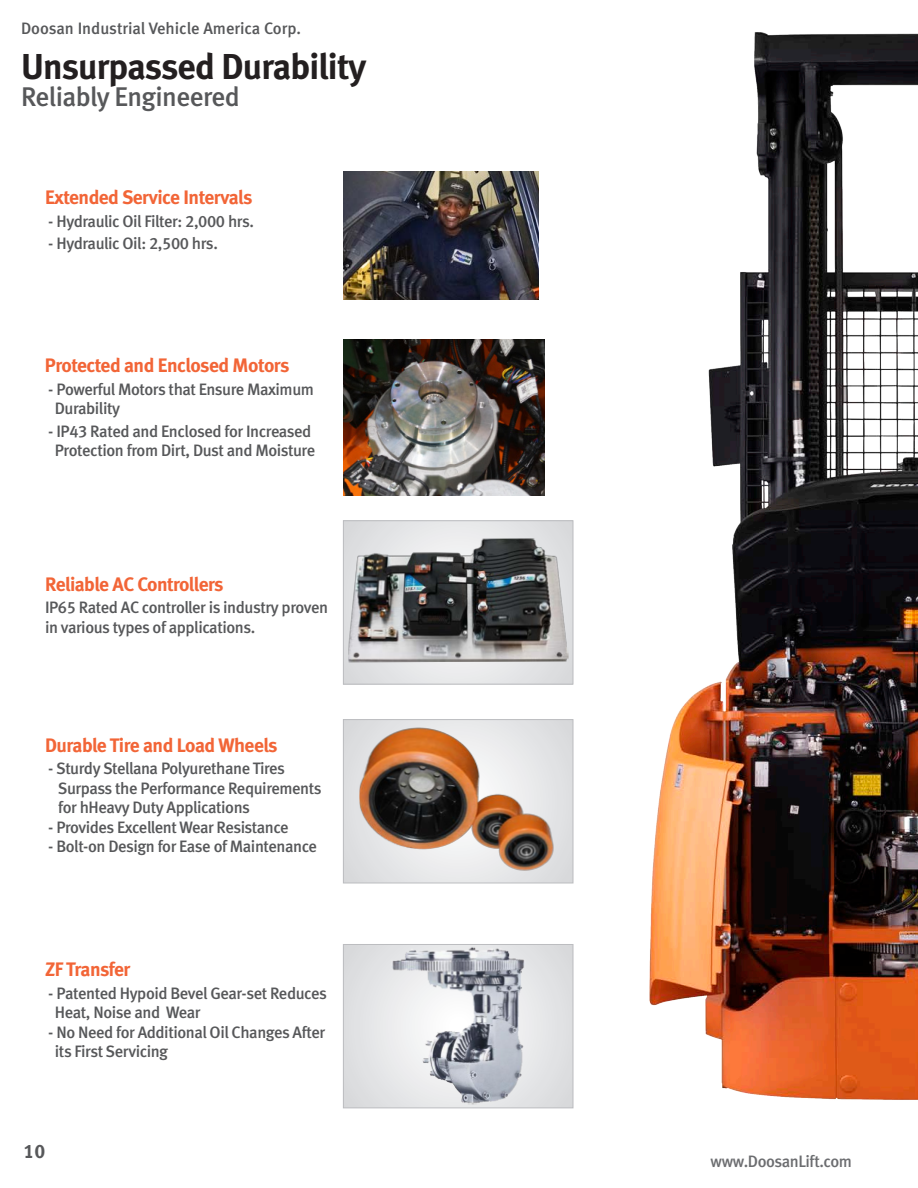
<style>
.page{position:relative;width:918px;height:1188px;background:#fff}
.page>*{position:absolute;margin:0;border:0;box-sizing:border-box;transform-origin:0 0}
.t1{font:36px "Meta Bold LF";letter-spacing:-.02em;color:#231f20}
.t2{font:27px "Meta Medium LF";letter-spacing:-.02em;color:#57585a}
.t3{font:19.5px "Meta Bold LF";letter-spacing:-.025em;color:#f26537}
.t4{font:19.5px "Meta Bold LF";color:#57585a}
.t5{font:16.5px/19.5px "Meta Medium LF";letter-spacing:-.025em;color:#57585a}
.t6{font:16.5px "Meta Medium LF";color:#57585a}
.t7{font:16.5px "Meta Medium LF";letter-spacing:-.025em;color:#6c6d70}
</style>
<div class="page">
<img style="left:649px;top:32px;width:269px;height:1068px">
<div style="left:343px;top:521px;width:230px;height:163px;background:#e3e4e6"></div>
<img style="left:348px;top:538px;width:221px;height:124px">
<div style="left:343px;top:521px;width:230px;height:163px;border:1px solid #bcbdc0"></div>
<div style="left:343px;top:944px;width:230px;height:164px;background:#e1e2e4"></div>
<img style="left:390px;top:947px;width:136px;height:158px">
<div style="left:343px;top:944px;width:230px;height:164px;border:1px solid #bcbdc0"></div>
<div style="left:343px;top:720px;width:230px;height:163px;background:#dfe0e2"></div>
<img style="left:359px;top:725px;width:195px;height:148px">
<div style="left:343px;top:719px;width:230px;height:164px;border:1px solid #bcbdc0"></div>
<img style="left:343px;top:171px;width:196px;height:129px">
<img style="left:343px;top:339px;width:202px;height:157px">
<p class="t6" style="left:21px;top:18px;width:281px">Doosan Industrial Vehicle America Corp.</p>
<p class="t1" style="left:21px;top:44px;width:347px">Unsurpassed Durability</p>
<p class="t2" style="left:21px;top:81px;width:220px">Reliably Engineered</p>
<p class="t3" style="left:45px;top:185px;width:209px">Extended Service Intervals</p>
<p class="t5" style="left:48px;top:211px;width:207px">- Hydraulic Oil Filter: 2,000 hrs.</p>
<p class="t5" style="left:48px;top:234px;width:171px">- Hydraulic Oil: 2,500 hrs.</p>
<p class="t3" style="left:45px;top:353px;width:246px">Protected and Enclosed Motors</p>
<p class="t5" style="left:55px;top:380px;width:261px;text-indent:-7px">- Powerful Motors that Ensure Maximum<br>Durability</p>
<p class="t5" style="left:48px;top:422px;width:268px;text-align:center">- IP43 Rated and Enclosed for Increased<br>Protection from Dirt, Dust and Moisture</p>
<p class="t3" style="left:45px;top:572px;width:180px">Reliable AC Controllers</p>
<p class="t5" style="left:45px;top:598px;width:285px">IP65 Rated AC controller is industry proven in various types of applications.</p>
<p class="t3" style="left:45px;top:732px;width:234px">Durable Tire and Load Wheels</p>
<p class="t5" style="left:58px;top:759px;width:265px;text-indent:-10px">- Sturdy Stellana Polyurethane Tires<br>Surpass the Performance Requirements for hHeavy Duty Applications</p>
<p class="t5" style="left:48px;top:817px;width:242px">- Provides Excellent Wear Resistance</p>
<p class="t5" style="left:48px;top:837px;width:270px">- Bolt-on Design for Ease of Maintenance</p>
<p class="t3" style="left:45px;top:957px;width:87px">ZF Transfer</p>
<p class="t5" style="left:55px;top:984px;width:273px;text-indent:-7px">- Patented Hypoid Bevel Gear-set Reduces<br>Heat, Noise and Wear</p>
<p class="t5" style="left:55px;top:1023px;width:272px;text-indent:-7px">- No Need for Additional Oil Changes After its First Servicing</p>
<p class="t4" style="left:24px;top:1139px;width:23px">10</p>
<p class="t7" style="left:711px;top:1152px;width:143px">www.DoosanLift.com</p>
</div>
